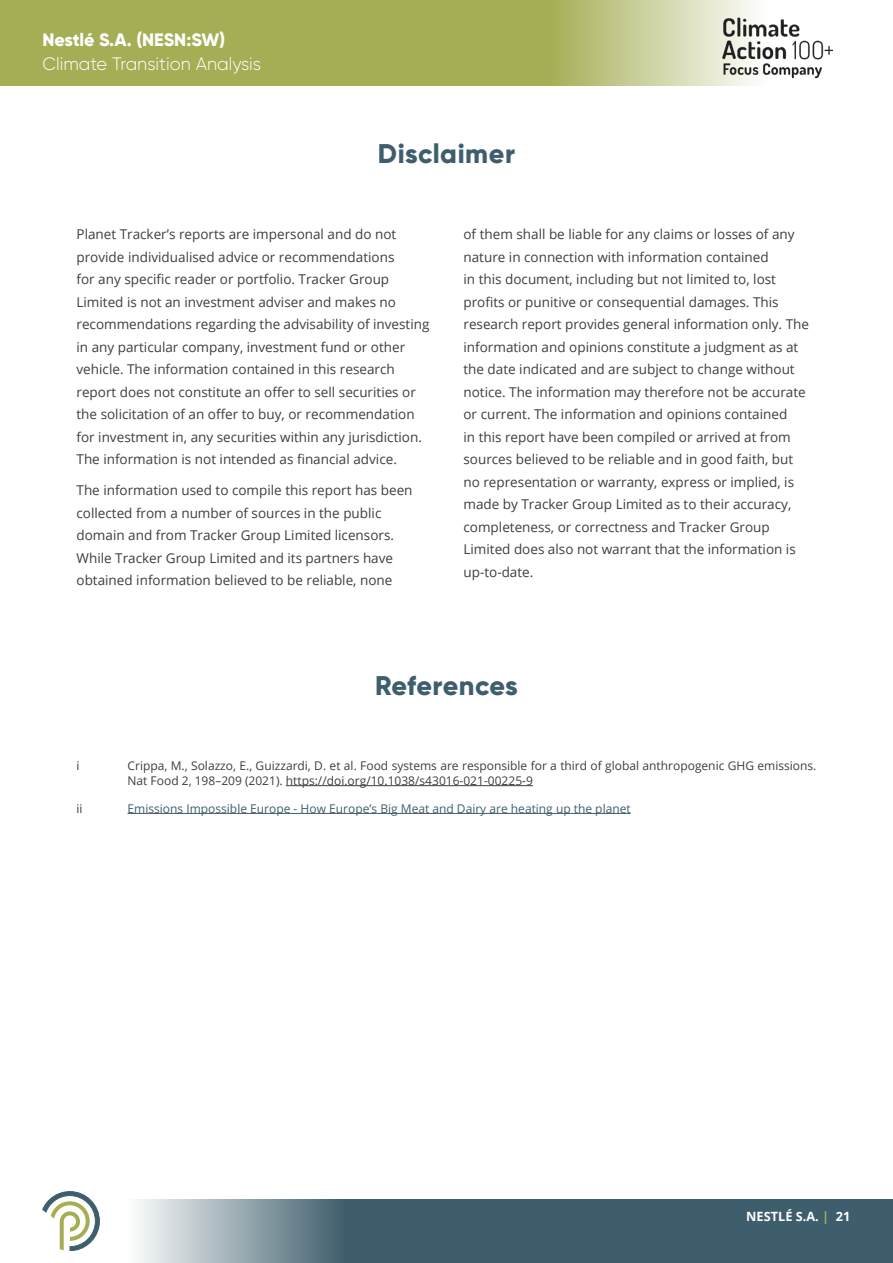
<style>
.page{position:relative;width:893px;height:1263px;background:#fff}
.page>*{position:absolute;margin:0;border:0;box-sizing:border-box;transform-origin:0 0}
.t1{font:800 27px "Gilroy";letter-spacing:.015em;color:#3f5e6d}
.t2{font:300 18px "Gilroy";color:#fff}
.t3{font:800 18px "Gilroy";letter-spacing:-.005em;color:#fff}
.t4{font:13.5px/22.5px "Open Sans";color:#3e3e3f}
.t5{font:700 12.75px "Open Sans";color:#fff}
.t6{font:12px/15px "Open Sans";color:#3e3e3f}
.t7{font:12px "Open Sans";color:#3f5e6d}
.s1{color:#a6ae55}
</style>
<div class="page">
<svg style="left:138px;top:1199px;width:755px;height:64px;background:#57727f"></svg>
<svg style="left:0;top:0;width:754px;height:85px;background:#afb666"></svg>
<svg style="left:43px;top:1191px;width:57px;height:60px"></svg>
<hr style="left:286px;top:785px;width:247px;height:1px;background:#3e3e3f">
<hr style="left:128px;top:813px;width:503px;height:1px;background:#3f5e6d">
<img style="left:723px;top:16px;width:109px;height:67px">
<p class="t3" style="left:43px;top:28px;width:184px">Nestlé S.A. (NESN:SW)</p>
<p class="t2" style="left:43px;top:52px;width:220px">Climate Transition Analysis</p>
<p class="t1" style="left:378px;top:137px;width:139px">Disclaimer</p>
<p class="t4" style="left:77px;top:223px;width:354px">Planet Tracker’s reports are impersonal and do not provide individualised advice or recommendations<br>for any specific reader or portfolio. Tracker Group Limited is not an investment adviser and makes no recommendations regarding the advisability of investing in any particular company, investment fund or other vehicle. The information contained in this research report does not constitute an offer to sell securities or the solicitation of an offer to buy, or recommendation for investment in, any securities within any jurisdiction.<br>The information is not intended as financial advice.</p>
<p class="t4" style="left:77px;top:479px;width:337px">The information used to compile this report has been collected from a number of sources in the public domain and from Tracker Group Limited licensors.<br>While Tracker Group Limited and its partners have obtained information believed to be reliable, none</p>
<p class="t4" style="left:463px;top:223px;width:347px">of them shall be liable for any claims or losses of any nature in connection with information contained<br>in this document, including but not limited to, lost profits or punitive or consequential damages. This research report provides general information only. The information and opinions constitute a judgment as at the date indicated and are subject to change without notice. The information may therefore not be accurate or current. The information and opinions contained<br>in this report have been compiled or arrived at from sources believed to be reliable and in good faith, but no representation or warranty, express or implied, is made by Tracker Group Limited as to their accuracy, completeness, or correctness and Tracker Group Limited does also not warrant that the information is up-to-date.</p>
<p class="t1" style="left:375px;top:669px;width:144px">References</p>
<p class="t6" style="left:77px;top:758px;width:5px">i</p>
<p class="t6" style="left:128px;top:758px;width:690px">Crippa, M., Solazzo, E., Guizzardi, D. et al. Food systems are responsible for a third of global anthropogenic GHG emissions.<br>Nat Food 2, 198–209 (2021). https://doi.org/10.1038/s43016-021-00225-9</p>
<p class="t6" style="left:77px;top:800px;width:8px">ii</p>
<p class="t7" style="left:128px;top:800px;width:505px">Emissions Impossible Europe - How Europe’s Big Meat and Dairy are heating up the planet</p>
<p class="t5" style="left:746px;top:1207px;width:106px">NESTLÉ S.A. <span class="s1">|</span> 21</p>
</div>
